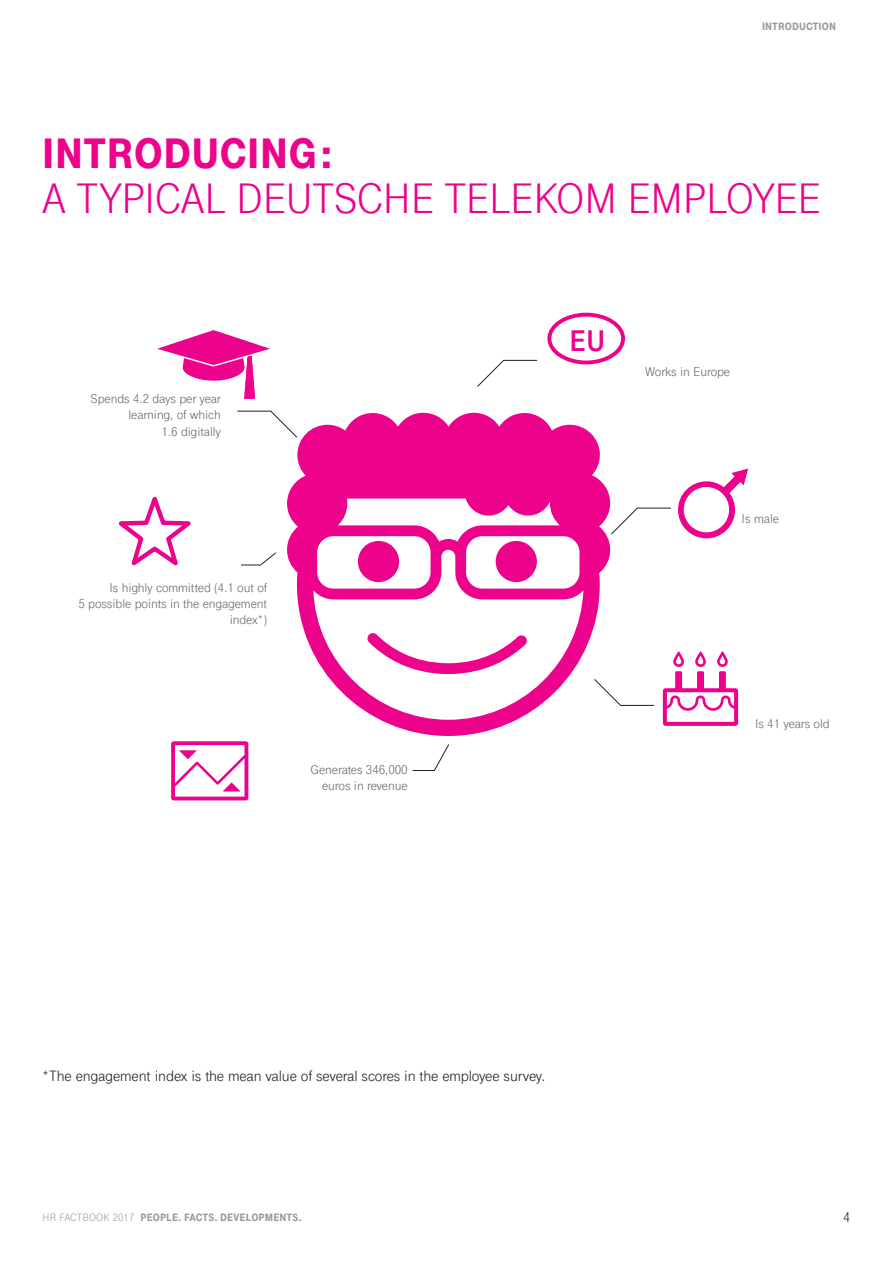
<style>
.page{position:relative;width:893px;height:1263px;background:#fff}
.page>*{position:absolute;margin:0;border:0;box-sizing:border-box;transform-origin:0 0}
.t1{font:45px "Tele Grotesk Next";letter-spacing:-.02em;color:#ed028c}
.t2{font:900 45px "Tele Grotesk Next";color:#ed028c}
.t3{font:700 31.5px "Tele Grotesk Next";color:#ed028c}
.t4{font:15.75px "Tele Grotesk Next";letter-spacing:-.005em;color:#231f20}
.t5{font:15px "Tele Grotesk Next";color:#231f20}
.t6{font:13.5px/16.2px "Tele Grotesk Next";letter-spacing:-.005em;color:#69696c;text-align:right}
.t7{font:900 11.25px "Tele Grotesk Next";letter-spacing:.01em;color:#999b9e}
.s1{font-weight:400}
</style>
<div class="page">
<svg style="left:287px;top:413px;width:323px;height:323px"></svg>
<svg style="left:611px;top:507px;width:60px;height:28px"></svg>
<svg style="left:412px;top:744px;width:37px;height:27px"></svg>
<svg style="left:477px;top:360px;width:61px;height:27px"></svg>
<svg style="left:237px;top:410px;width:61px;height:28px"></svg>
<svg style="left:593px;top:678px;width:62px;height:28px"></svg>
<svg style="left:678px;top:468px;width:70px;height:70px"></svg>
<svg style="left:663px;top:651px;width:75px;height:75px"></svg>
<svg style="left:171px;top:741px;width:77px;height:59px"></svg>
<svg style="left:547px;top:313px;width:78px;height:51px"></svg>
<svg style="left:241px;top:552px;width:35px;height:14px"></svg>
<svg style="left:118px;top:496px;width:73px;height:70px"></svg>
<svg style="left:157px;top:330px;width:113px;height:69px"></svg>
<p class="t7" style="left:762px;top:20px;width:76px">INTRODUCTION</p>
<h1 class="t2" style="left:42px;top:128px;width:293px">INTRODUCING:</h1>
<h1 class="t1" style="left:42px;top:173px;width:781px">A TYPICAL DEUTSCHE TELEKOM EMPLOYEE</h1>
<p class="t6" style="left:91px;top:391px;width:132px">Spends 4.2 days per year learning, of which<br>1.6 digitally</p>
<p class="t6" style="left:78px;top:579px;width:190px">Is highly committed (4.1 out of<br>5 possible points in the engagement index*)</p>
<p class="t6" style="left:310px;top:762px;width:99px">Generates 346,000 euros in revenue</p>
<h2 class="t3" style="left:569px;top:323px;width:38px">EU</h2>
<p class="t6" style="left:645px;top:364px;width:87px">Works in Europe</p>
<p class="t6" style="left:742px;top:510px;width:39px">Is male</p>
<p class="t6" style="left:755px;top:716px;width:76px">Is 41 years old</p>
<p class="t4" style="left:42px;top:1067px;width:505px">*The engagement index is the mean value of several scores in the employee survey.</p>
<p class="t7" style="left:43px;top:1211px;width:261px"><span class="s1">HR FACTBOOK 2017</span> PEOPLE. FACTS. DEVELOPMENTS.</p>
<p class="t5" style="left:843px;top:1208px;width:9px">4</p>
</div>
